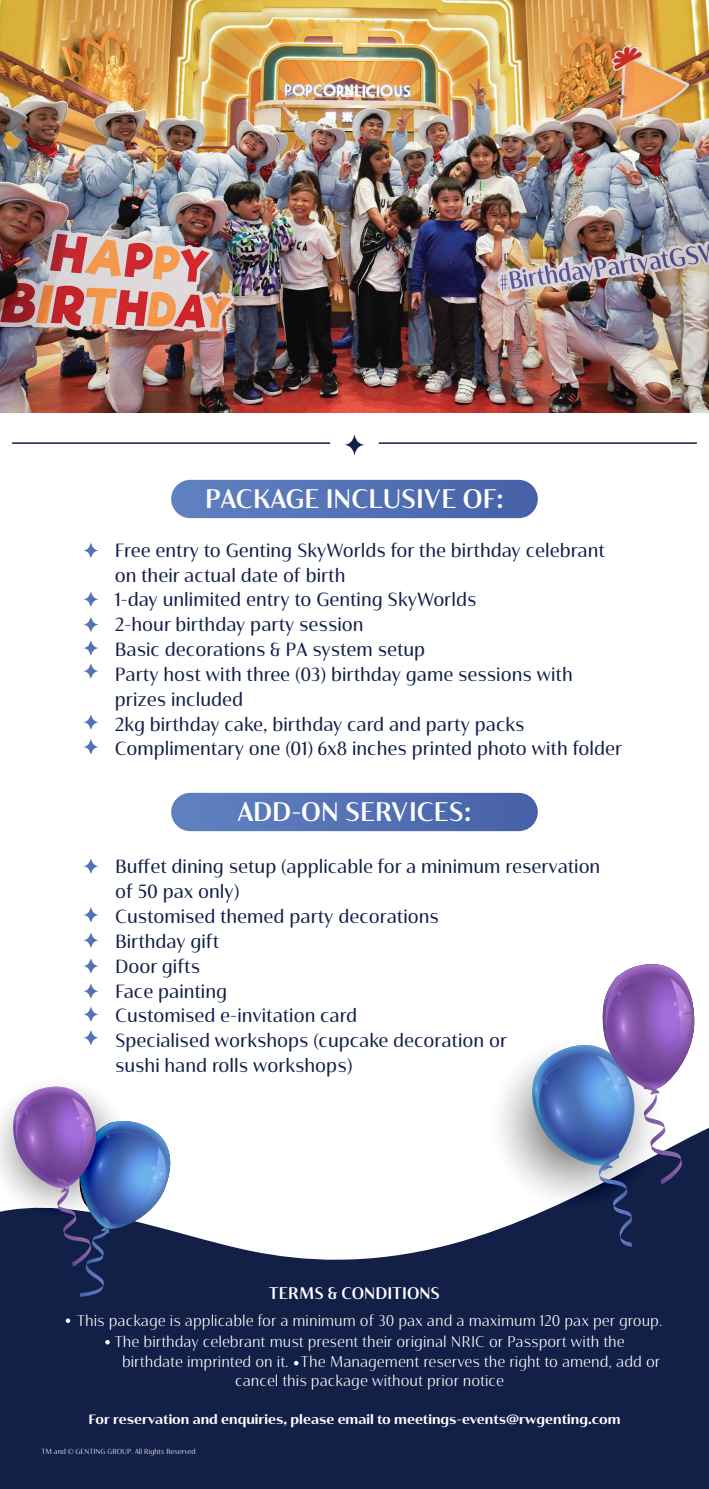
<style>
.page{position:relative;width:709px;height:1489px;background:#fff}
.page>*{position:absolute;margin:0;border:0;box-sizing:border-box;transform-origin:0 0}
.t1{font:700 26.75px "Cabrito Contrast";color:#fff}
.t2{font:500 19px/24.8px "Cabrito Contrast";color:#122048}
.t3{font:700 16.75px "Cabrito Contrast";color:#fff}
.t4{font:15.45px "Cabrito Contrast";color:#fff}
.t5{font:900 expanded 13.4px "Cabrito Contrast";color:#fff}
.t6{font:7.3px "Cabrito Contrast";color:#fff}
</style>
<div class="page">
<svg style="left:0;top:1128px;width:709px;height:360px;fill:#122048"></svg>
<hr style="left:12px;top:442px;width:318px;height:2px;background:#122048">
<hr style="left:379px;top:442px;width:318px;height:2px;background:#122048">
<svg style="left:343px;top:434px;width:22px;height:21px"></svg>
<svg style="left:66px;top:1318px;width:4px;height:4px"></svg>
<svg style="left:105px;top:1339px;width:5px;height:5px"></svg>
<svg style="left:294px;top:1360px;width:4px;height:5px"></svg>
<img style="left:0;top:0;width:709px;height:413px">
<svg style="left:83px;top:542px;width:16px;height:17px"></svg>
<svg style="left:83px;top:591px;width:16px;height:16px"></svg>
<svg style="left:83px;top:617px;width:16px;height:16px"></svg>
<svg style="left:83px;top:640px;width:16px;height:16px"></svg>
<svg style="left:83px;top:663px;width:16px;height:16px"></svg>
<svg style="left:83px;top:714px;width:16px;height:16px"></svg>
<svg style="left:83px;top:739px;width:16px;height:16px"></svg>
<svg style="left:83px;top:858px;width:16px;height:16px"></svg>
<svg style="left:83px;top:907px;width:16px;height:16px"></svg>
<svg style="left:83px;top:932px;width:16px;height:16px"></svg>
<svg style="left:83px;top:958px;width:16px;height:16px"></svg>
<svg style="left:83px;top:983px;width:16px;height:16px"></svg>
<svg style="left:83px;top:1030px;width:16px;height:16px"></svg>
<svg style="left:83px;top:1006px;width:16px;height:16px"></svg>
<svg style="left:488px;top:964px;width:206px;height:282px"></svg>
<svg style="left:0;top:1085px;width:178px;height:211px"></svg>
<div style="left:171px;top:480px;width:367px;height:38px;background:linear-gradient(to right,#6082c1,#4761a8);border-radius:19px"></div>
<div style="left:171px;top:792px;width:367px;height:39px;background:linear-gradient(to right,#6083c1,#4761a8);border-radius:19px"></div>
<h1 class="t1" style="left:205px;top:482px;width:300px">PACKAGE INCLUSIVE OF:</h1>
<p class="t2" style="left:115px;top:538px;width:509px">Free entry to Genting SkyWorlds for the birthday celebrant on their actual date of birth<br>1-day unlimited entry to Genting SkyWorlds<br>2-hour birthday party session<br>Basic decorations &amp; PA system setup<br>Party host with three (03) birthday game sessions with prizes included<br>2kg birthday cake, birthday card and party packs Complimentary one (01) 6x8 inches printed photo with folder</p>
<h1 class="t1" style="left:238px;top:795px;width:235px">ADD-ON SERVICES:</h1>
<p class="t2" style="left:115px;top:854px;width:487px">Buffet dining setup (applicable for a minimum reservation of 50 pax only)<br>Customised themed party decorations<br>Birthday gift<br>Door gifts<br>Face painting<br>Customised e-invitation card<br>Specialised workshops (cupcake decoration or<br>sushi hand rolls workshops)</p>
<p class="t3" style="left:269px;top:1282px;width:172px">TERMS &amp; CONDITIONS</p>
<p class="t4" style="left:77px;top:1311px;width:587px">This package is applicable for a minimum of 30 pax and a maximum 120 pax per group.</p>
<p class="t4" style="left:114px;top:1332px;width:512px">The birthday celebrant must present their original NRIC or Passport with the</p>
<p class="t4" style="left:122px;top:1352px;width:540px">birthdate imprinted on it. The Management reserves the right to amend, add or</p>
<p class="t4" style="left:235px;top:1371px;width:270px">cancel this package without prior notice</p>
<p class="t5" style="left:88px;top:1409px;width:534px">For reservation and enquiries, please email to meetings-events@rwgenting.com</p>
<p class="t6" style="left:41px;top:1446px;width:156px">TM and © GENTING GROUP. All Rights Reserved</p>
</div>
